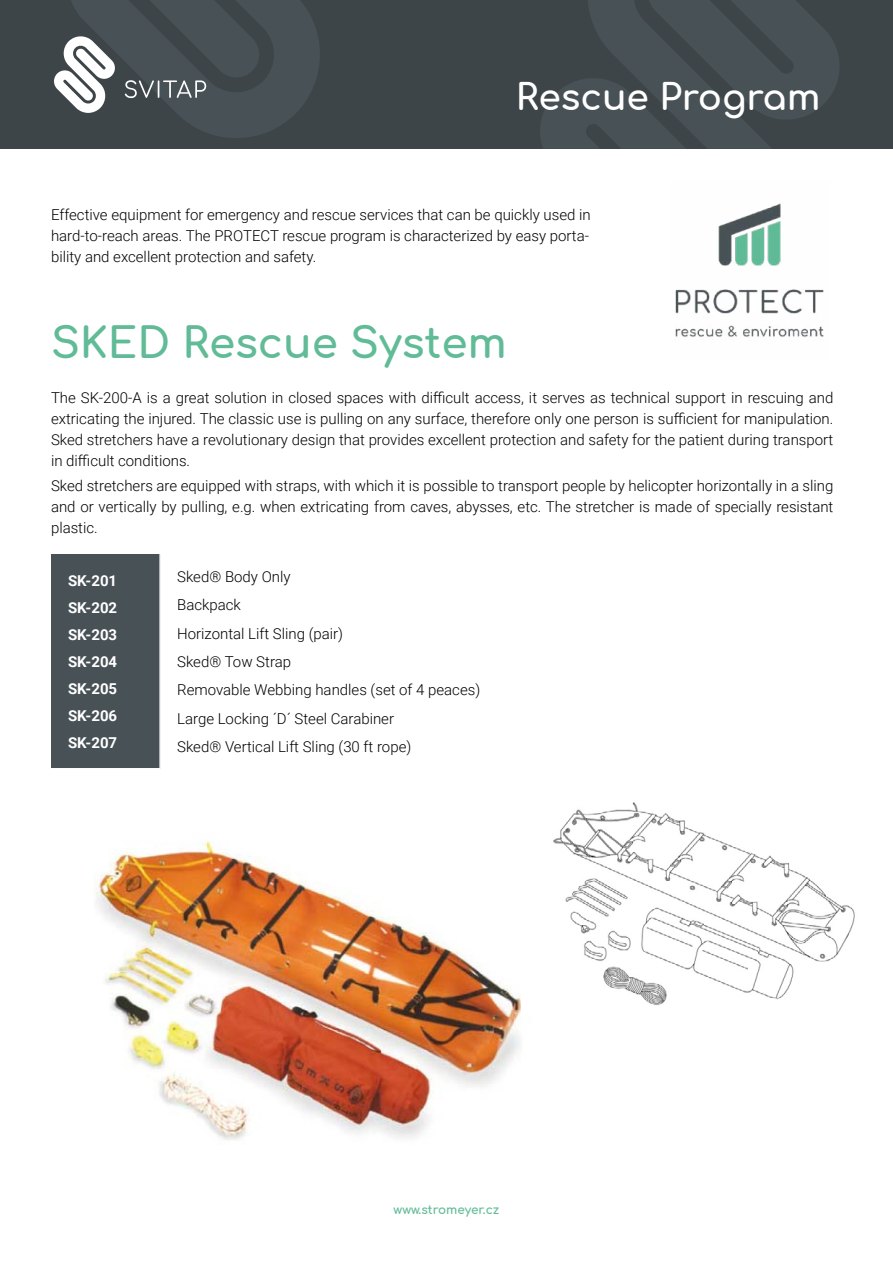
<style>
.page{position:relative;width:893px;height:1263px;background:#fff}
.page>*{position:absolute;margin:0;border:0;box-sizing:border-box;transform-origin:0 0}
.Nadpis{font:700 42px "Comfortaa";color:#61bb97}
.t1{font:700 36px "Comfortaa";color:#fff}
.Tabulka__text{font:300 15px/21px "Roboto";color:#000;text-align:justify}
.Tabulka__záhlaví{font:700 15px "Roboto";color:#fff}
.t2{font:700 12px "Comfortaa";color:#61bb97}
</style>
<div class="page">
<div style="left:0;top:0;width:893px;height:149px;background:#3d4548"></div>
<svg style="left:540px;top:0;width:299px;height:149px"></svg>
<img style="left:94px;top:840px;width:427px;height:300px">
<img style="left:553px;top:802px;width:302px;height:203px">
<div style="left:51px;top:554px;width:109px;height:215px;background:#485156"></div>
<hr style="left:159px;top:554px;width:2px;height:214px;background:#fff">
<hr style="left:51px;top:768px;width:110px;height:1px;background:#fff">
<svg style="left:54px;top:0;width:266px;height:138px"></svg>
<img style="left:675px;top:203px;width:149px;height:137px">
<h2 class="t1" style="left:516px;top:64px;width:306px">Rescue Program</h2>
<p class="Tabulka__text" style="left:51px;top:203px;width:541px">Effective equipment for emergency and rescue services that can be quickly used in hard-to-reach areas. The PROTECT rescue program is characterized by easy porta&shy;bility and excellent protection and safety.</p>
<p class="Nadpis" style="left:51px;top:304px;width:457px">SKED Rescue System</p>
<p class="Tabulka__text" style="left:51px;top:386px;width:784px">The SK-200-A is a great solution in closed spaces with difficult access, it serves as technical support in rescuing and extricating the injured. The classic use is pulling on any surface, therefore only one person is sufficient for manipulation.<br>Sked stretchers have a revolutionary design that provides excellent protection and safety for the patient during transport in difficult conditions.</p>
<p class="Tabulka__text" style="left:51px;top:475px;width:784px">Sked stretchers are equipped with straps, with which it is possible to transport people by helicopter horizontally in a sling and or vertically by pulling, e.g. when extricating from caves, abysses, etc. The stretcher is made of specially resistant plastic.</p>
<p class="Tabulka__záhlaví" style="left:68px;top:570px;width:51px">SK-201</p>
<p class="Tabulka__záhlaví" style="left:68px;top:597px;width:51px">SK-202</p>
<p class="Tabulka__záhlaví" style="left:68px;top:624px;width:51px">SK-203</p>
<p class="Tabulka__záhlaví" style="left:68px;top:651px;width:51px">SK-204</p>
<p class="Tabulka__záhlaví" style="left:68px;top:678px;width:51px">SK-205</p>
<p class="Tabulka__záhlaví" style="left:68px;top:705px;width:51px">SK-206</p>
<p class="Tabulka__záhlaví" style="left:68px;top:732px;width:51px">SK-207</p>
<p class="Tabulka__text" style="left:177px;top:566px;width:115px">Sked® Body Only</p>
<p class="Tabulka__text" style="left:177px;top:594px;width:65px">Backpack</p>
<p class="Tabulka__text" style="left:177px;top:622px;width:168px">Horizontal Lift Sling (pair)</p>
<p class="Tabulka__text" style="left:177px;top:651px;width:115px">Sked® Tow Strap</p>
<p class="Tabulka__text" style="left:177px;top:679px;width:305px">Removable Webbing handles (set of 4 peaces)</p>
<p class="Tabulka__text" style="left:177px;top:707px;width:218px">Large Locking ´D´ Steel Carabiner</p>
<p class="Tabulka__text" style="left:177px;top:735px;width:236px">Sked® Vertical Lift Sling (30 ft rope)</p>
<p class="t2" style="left:394px;top:1198px;width:107px">www.stromeyer.cz</p>
</div>
